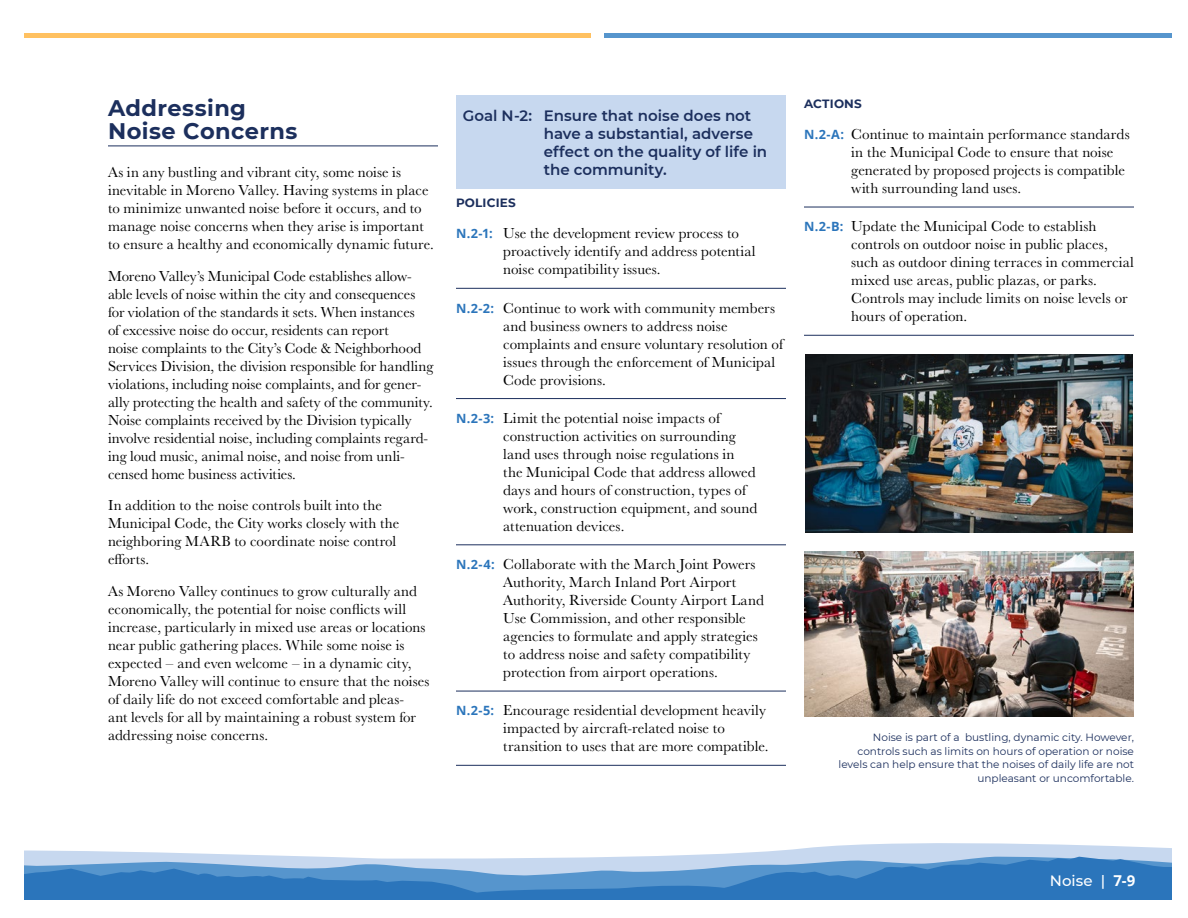
<style>
.page{position:relative;width:1188px;height:918px;background:#fff}
.page>*{position:absolute;margin:0;border:0;box-sizing:border-box;transform-origin:0 0}
.t1{font:700 22.5px/22.5px "Montserrat";letter-spacing:.02em;color:#1c2f5d}
.t2{font:15px/18px "Baskerville URW";letter-spacing:.005em;color:#000}
.t3{font:600 15px/18px "Montserrat";color:#1c2f5d}
.t4{font:500 15px "Montserrat";letter-spacing:.005em;color:#fff}
.t5{font:700 12px "Montserrat";letter-spacing:.015em;color:#1c2f5d}
.t6{font:10.5px/13.5px "Montserrat";color:#1c2f5d;text-align:right}
.s1{font-family:"Open Sans";font-weight:700;font-size:12.75px;color:#2b75bb}
.s2{font-family:"Open Sans";font-weight:700}
</style>
<div class="page">
<div style="left:604px;top:33px;width:568px;height:5px;background:#5695cd"></div>
<div style="left:25px;top:33px;width:566px;height:5px;background:#ffc161"></div>
<svg style="left:25px;top:843px;width:1147px;height:14px"></svg>
<svg style="left:25px;top:857px;width:1147px;height:42px;background:#5490c9"></svg>
<div style="left:456px;top:96px;width:330px;height:93px;background:#c7d8ef"></div>
<hr style="left:108px;top:146px;width:330px;height:1px;background:#1c2f5d">
<hr style="left:456px;top:288px;width:330px;height:1px;background:#1c2f5d">
<hr style="left:456px;top:398px;width:330px;height:1px;background:#1c2f5d">
<hr style="left:456px;top:544px;width:330px;height:1px;background:#1c2f5d">
<hr style="left:456px;top:691px;width:330px;height:1px;background:#1c2f5d">
<hr style="left:456px;top:765px;width:330px;height:1px;background:#1c2f5d">
<hr style="left:804px;top:207px;width:330px;height:1px;background:#1c2f5d">
<hr style="left:804px;top:335px;width:330px;height:1px;background:#1c2f5d">
<img style="left:805px;top:354px;width:328px;height:178px">
<img style="left:804px;top:552px;width:330px;height:165px">
<h1 class="t1" style="left:108px;top:96px;width:191px">Addressing<br>Noise Concerns</h1>
<p class="t2" style="left:108px;top:163px;width:327px">As in any bustling and vibrant city, some noise is inevitable in Moreno Valley. Having systems in place to minimize unwanted noise before it occurs, and to manage noise concerns when they arise is important to ensure a healthy and economically dynamic future.</p>
<p class="t2" style="left:108px;top:266px;width:327px">Moreno Valley’s Municipal Code establishes allow&shy;able levels of noise within the city and consequences for violation of the standards it sets. When instances<br>of excessive noise do occur, residents can report<br>noise complaints to the City’s Code &amp; Neighborhood Services Division, the division responsible for handling violations, including noise complaints, and for gener&shy;ally protecting the health and safety of the community.<br>Noise complaints received by the Division typically involve residential noise, including complaints regard&shy;ing loud music, animal noise, and noise from unli&shy;censed home business activities.</p>
<p class="t2" style="left:108px;top:496px;width:293px">In addition to the noise controls built into the Municipal Code, the City works closely with the neighboring MARB to coordinate noise control efforts.</p>
<p class="t2" style="left:108px;top:581px;width:323px">As Moreno Valley continues to grow culturally and economically, the potential for noise conflicts will increase, particularly in mixed use areas or locations near public gathering places. While some noise is expected – and even welcome – in a dynamic city, Moreno Valley will continue to ensure that the noises of daily life do not exceed comfortable and pleas-<br>ant levels for all by maintaining a robust system for addressing noise concerns.</p>
<p class="t3" style="left:544px;top:106px;width:225px;text-indent:-81px">Goal N-2: Ensure that noise does not have a substantial, adverse effect on the quality of life in the community.</p>
<p class="t5" style="left:456px;top:194px;width:61px">POLICIES</p>
<p class="t2" style="left:503px;top:224px;width:254px;text-indent:-47px"><span class="s1">N.2-1:</span> Use the development review process to proactively identify and address potential noise compatibility issues.</p>
<p class="t2" style="left:503px;top:298px;width:281px;text-indent:-47px"><span class="s1">N.2-2:</span> Continue to work with community members and business owners to address noise complaints and ensure voluntary resolution of issues through the enforcement of Municipal Code provisions.</p>
<p class="t2" style="left:503px;top:409px;width:256px;text-indent:-47px"><span class="s1">N.2-3:</span> Limit the potential noise impacts of construction activities on surrounding land uses through noise regulations in the Municipal Code that address allowed days and hours of construction, types of work, construction equipment, and sound attenuation devices.</p>
<p class="t2" style="left:503px;top:555px;width:262px;text-indent:-47px"><span class="s1">N.2-4:</span> Collaborate with the March Joint Powers Authority, March Inland Port Airport Authority, Riverside County Airport Land Use Commission, and other responsible agencies to formulate and apply strategies to address noise and safety compatibility protection from airport operations.</p>
<p class="t2" style="left:503px;top:701px;width:267px;text-indent:-47px"><span class="s1">N.2-5:</span> Encourage residential development heavily impacted by aircraft-related noise to transition to uses that are more compatible.</p>
<p class="t5" style="left:804px;top:95px;width:59px">ACTIONS</p>
<p class="t2" style="left:851px;top:125px;width:280px;text-indent:-47px"><span class="s1">N.2-A:</span> Continue to maintain performance standards in the Municipal Code to ensure that noise generated by proposed projects is compatible with surrounding land uses.</p>
<p class="t2" style="left:851px;top:217px;width:284px;text-indent:-47px"><span class="s1">N.2-B:</span> Update the Municipal Code to establish controls on outdoor noise in public places, such as outdoor dining terraces in commercial mixed use areas, public plazas, or parks.<br>Controls may include limits on noise levels or hours of operation.</p>
<p class="t6" style="left:839px;top:730px;width:297px">Noise is part of a bustling, dynamic city. However, controls such as limits on hours of operation or noise levels can help ensure that the noises of daily life are not unpleasant or uncomfortable.</p>
<p class="t4" style="left:1050px;top:870px;width:87px">Noise | <span class="s2">7-9</span></p>
</div>
